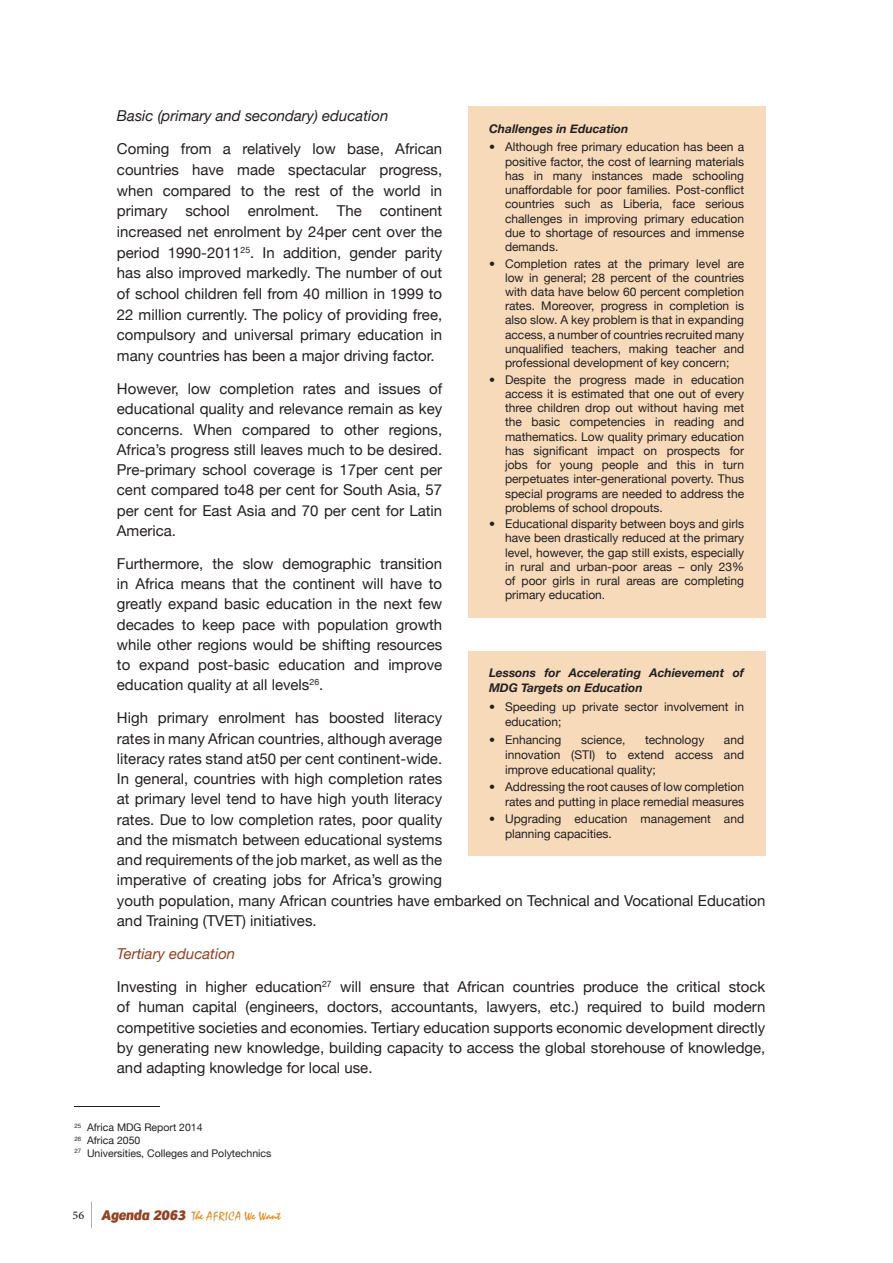
<style>
.page{position:relative;width:893px;height:1263px;background:#fff}
.page>*{position:absolute;margin:0;border:0;box-sizing:border-box;transform-origin:0 0}
.t1{font:15px/20.2px "Helvetica Neue";color:#231f20;text-align:justify}
.t2{font:italic 15px "Helvetica Neue";color:#231f20}
.t3{font:italic 15px "Helvetica Neue";color:#914221}
.t4{font:12px/14.2px "Helvetica Neue";color:#231f20;text-align:justify}
.t5{font:italic 700 12px/15px "Helvetica Neue";color:#231f20}
.t6{font:12px "Staccato 222 BT";color:#df8619}
.t7{font:10.5px/12.6px "Helvetica Neue";color:#231f20}
.s1{font-family:"Adobe Arabic";font-size:16.5px;color:#231f20}
.s2{font-family:"Hamburg";font-weight:800;font-style:italic;font-size:13.5px;color:#914221}
</style>
<div class="page">
<svg style="left:91px;top:1202px;width:1px;height:26px"></svg>
<div style="left:468px;top:651px;width:297px;height:204px;background:#f7daba"></div>
<div style="left:468px;top:106px;width:297px;height:512px;background:#f7daba"></div>
<hr style="left:74px;top:1106px;width:85px;height:1px;background:#231f20">
<p class="t2" style="left:117px;top:106px;width:273px">Basic (primary and secondary) education</p>
<p class="t1" style="left:117px;top:138px;width:327px;line-height:20.7px">Coming from a relatively low base, African countries have made spectacular progress, when compared to the rest of the world in primary school enrolment. The continent increased net enrolment by 24per cent over the period 1990-2011<sup>25</sup>. In addition, gender parity has also improved markedly. The number of out of school children fell from 40 million in 1999 to 22 million currently. The policy of providing free, compulsory and universal primary education in many countries has been a major driving factor.</p>
<p class="t1" style="left:117px;top:378px;width:327px">However, low completion rates and issues of educational quality and relevance remain as key concerns. When compared to other regions, Africa’s progress still leaves much to be desired.<br>Pre-primary school coverage is 17per cent per cent compared to48 per cent for South Asia, 57 per cent for East Asia and 70 per cent for Latin America.</p>
<p class="t1" style="left:117px;top:553px;width:327px">Furthermore, the slow demographic transition in Africa means that the continent will have to greatly expand basic education in the next few decades to keep pace with population growth while other regions would be shifting resources to expand post-basic education and improve education quality at all levels<sup>26</sup>.</p>
<p class="t1" style="left:117px;top:708px;width:650px;text-align:left">High primary enrolment has boosted literacy<br>rates in many African countries, although average<br>literacy rates stand at50 per cent continent-wide.<br>In general, countries with high completion rates<br>at primary level tend to have high youth literacy<br>rates. Due to low completion rates, poor quality<br>and the mismatch between educational systems<br>and requirements of the job market, as well as the<br>imperative of creating jobs for Africa’s growing<br>youth population, many African countries have embarked on Technical and Vocational Education and Training (TVET) initiatives.</p>
<p class="t3" style="left:117px;top:945px;width:120px">Tertiary education</p>
<p class="t1" style="left:117px;top:976px;width:650px">Investing in higher education<sup>27</sup> will ensure that African countries produce the critical stock of human capital (engineers, doctors, accountants, lawyers, etc.) required to build modern competitive societies and economies. Tertiary education supports economic development directly by generating new knowledge, building capacity to access the global storehouse of knowledge, and adapting knowledge for local use.</p>
<p class="t5" style="left:489px;top:121px;width:141px">Challenges in Education</p>
<p class="t4" style="left:505px;top:140px;width:241px;text-indent:-16px">• Although free primary education has been a positive factor, the cost of learning materials has in many instances made schooling unaffordable for poor families. Post-conflict countries such as Liberia, face serious challenges in improving primary education due to shortage of resources and immense demands.</p>
<p class="t4" style="left:505px;top:256px;width:241px;text-indent:-16px">• Completion rates at the primary level are low in general; 28 percent of the countries with data have below 60 percent completion rates. Moreover, progress in completion is also slow. A key problem is that in expanding access, a number of countries recruited many unqualified teachers, making teacher and professional development of key concern;</p>
<p class="t4" style="left:505px;top:372px;width:241px;text-indent:-16px">• Despite the progress made in education access it is estimated that one out of every three children drop out without having met the basic competencies in reading and mathematics. Low quality primary education has significant impact on prospects for jobs for young people and this in turn perpetuates inter-generational poverty. Thus special programs are needed to address the problems of school dropouts.</p>
<p class="t4" style="left:505px;top:517px;width:241px;text-indent:-16px">• Educational disparity between boys and girls have been drastically reduced at the primary level, however, the gap still exists, especially in rural and urban-poor areas – only 23% of poor girls in rural areas are completing primary education.</p>
<p class="t5" style="left:489px;top:665px;width:257px">Lessons for Accelerating Achievement of<br>MDG Targets on Education</p>
<p class="t4" style="left:505px;top:699px;width:241px;line-height:15px;text-indent:-16px">• Speeding up private sector involvement in education;</p>
<p class="t4" style="left:489px;top:732px;width:74px">• Enhancing</p>
<p class="t4" style="left:581px;top:732px;width:46px">science,</p>
<p class="t4" style="left:645px;top:732px;width:61px">technology</p>
<p class="t4" style="left:505px;top:732px;width:241px;line-height:15px;text-indent:219px">and innovation (STI) to extend access and improve educational quality;</p>
<p class="t4" style="left:489px;top:779px;width:257px;line-height:15px;text-align:right">• Addressing the root causes of low completion rates and putting in place remedial measures</p>
<p class="t4" style="left:505px;top:811px;width:241px;line-height:15px;text-indent:-16px">• Upgrading education management and planning capacities.</p>
<p class="t7" style="left:74px;top:1121px;width:198px"><sup>25</sup> Africa MDG Report 2014<br><sup>26</sup> Africa 2050<br><sup>27</sup> Universities, Colleges and Polytechnics</p>
<p class="t6" style="left:73px;top:1208px;width:210px"><span class="s1">56</span> <span class="s2">Agenda 2063</span> The AFRICA We Want</p>
</div>
